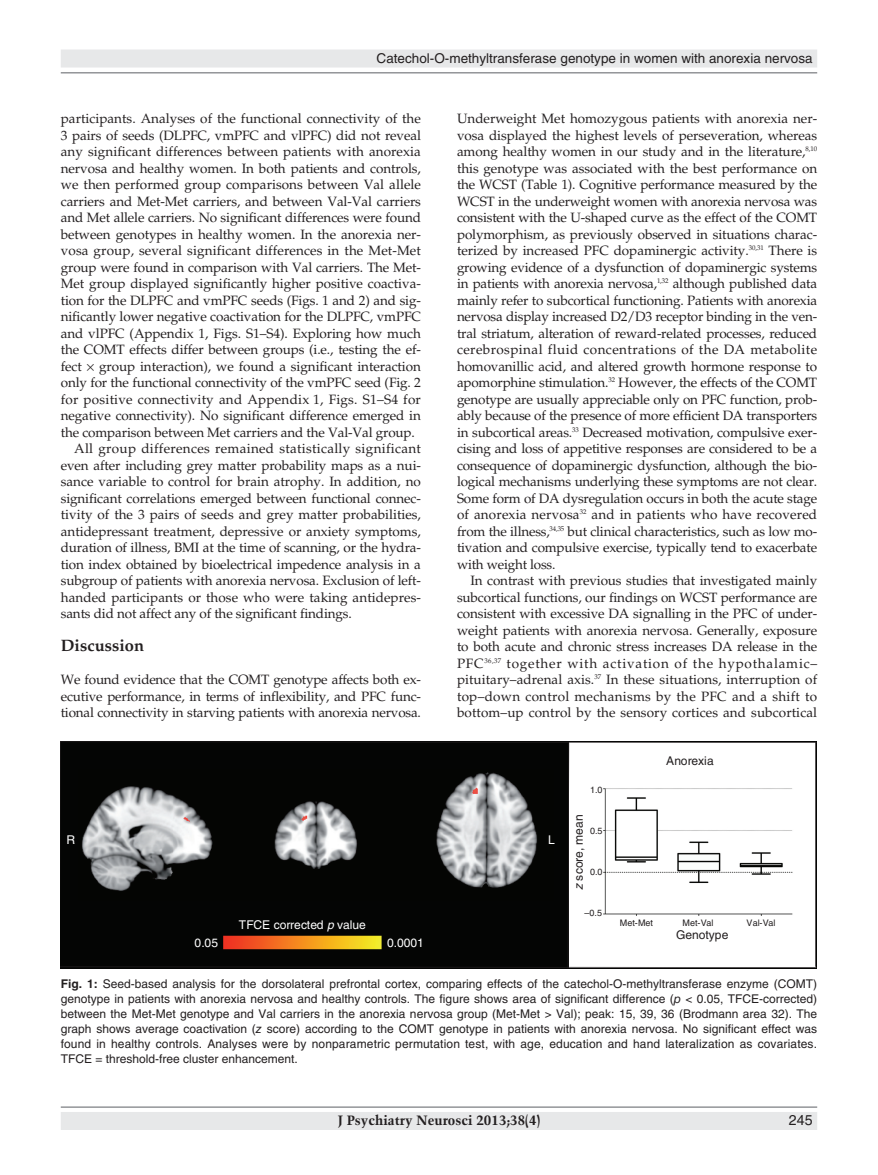
<style>
.page{position:relative;width:878px;height:1175px;background:#fff}
.page>*{position:absolute;margin:0;border:0;box-sizing:border-box;transform-origin:0 0}
.t1{font:700 16.5px "Palatino LT Std";color:#231f20}
.t2{font:14.25px "Helvetica LT Std";color:#231f20}
.t3{font:13.5px/16.5px "Palatino LT Std";letter-spacing:-.01em;color:#231f20;text-align:justify}
.t4{font:13.5px "Helvetica LT Std";color:#231f20}
.t5{font:13.5px "Palatino LT Std";letter-spacing:.02em;color:#231f20}
.t6{font:13.5px "Palatino LT Std";letter-spacing:.015em;color:#231f20}
.t7{font:700 13.5px "Trump Mediaeval LT Std";color:#231f20}
.t8{font:12px/15px "Helvetica LT Std";color:#231f20;text-align:justify}
.t9{font:12px "Helvetica";letter-spacing:-.005em;color:#fff}
.t10{font:12px "Helvetica";letter-spacing:.01em;color:#231f20}
.t11{font:9px "Helvetica";letter-spacing:.005em;color:#231f20}
.s1{font-style:italic}
.s2{font-weight:700}
</style>
<div class="page">
<div style="left:61px;top:50px;width:756px;height:18px;background:#e7e8e9"></div>
<hr style="left:61px;top:72px;width:756px;height:2px;background:#939598">
<div style="left:61px;top:1112px;width:756px;height:18px;background:#e7e8e9"></div>
<hr style="left:61px;top:1106px;width:756px;height:1px;background:#939598">
<svg style="left:61px;top:737px;width:758px;height:233px"></svg>
<div style="left:61px;top:741px;width:755px;height:226px;background:#040504"></div>
<svg style="left:567px;top:741px;width:248px;height:227px"></svg>
<img style="left:78px;top:769px;width:475px;height:131px">
<div style="left:573px;top:779px;width:30px;height:151px;background:#fff"></div>
<div style="left:609px;top:916px;width:182px;height:11px;background:#fff"></div>
<p class="t4" style="left:376px;top:53px;width:437px">Catechol-O-methyltransferase genotype in women with anorexia nervosa</p>
<p class="t3" style="left:61px;top:112px;width:362px">participants. Analyses of the functional connectivity of the 3 pairs of seeds (DLPFC, vmPFC and vlPFC) did not reveal any significant differences between patients with anorexia nervosa and healthy women. In both patients and controls, we then performed group comparisons between Val allele carriers and Met-Met carriers, and between Val-Val carriers and Met allele carriers. No significant differences were found between genotypes in healthy women. In the anorexia ner&shy;vosa group, several significant differences in the Met-Met group were found in comparison with Val carriers. The Met-Met group displayed significantly higher positive coactiva&shy;tion for the DLPFC and vmPFC seeds (Figs. 1 and 2) and sig&shy;nificantly lower negative coactivation for the DLPFC, vmPFC and vlPFC (Appendix 1, Figs. S1–S4). Exploring how much the COMT effects differ between groups (i.e., testing the ef&shy;fect</p>
<p class="t3" style="left:99px;top:359px;width:323px">group interaction), we found a significant interaction</p>
<p class="t3" style="left:61px;top:376px;width:362px">only for the functional connectivity of the vmPFC seed (Fig. 2</p>
<p class="t6" style="left:61px;top:394px;width:362px">for positive connectivity and Appendix 1, Figs. S1–S4 for</p>
<p class="t3" style="left:61px;top:409px;width:362px">negative connectivity). No significant difference emerged in</p>
<p class="t3" style="left:61px;top:425px;width:355px">the comparison between Met carriers and the Val-Val group.</p>
<p class="t5" style="left:74px;top:443px;width:348px">All group differences remained statistically significant</p>
<p class="t3" style="left:61px;top:458px;width:362px">even after including grey matter probability maps as a nui-</p>
<p class="t3" style="left:61px;top:475px;width:362px">sance variable to control for brain atrophy. In addition, no</p>
<p class="t3" style="left:61px;top:491px;width:362px">significant correlations emerged between functional connec-</p>
<p class="t3" style="left:61px;top:508px;width:362px">tivity of the 3 pairs of seeds and grey matter probabilities,</p>
<p class="t3" style="left:61px;top:524px;width:361px">antidepressant treatment, depressive or anxiety symptoms,</p>
<p class="t3" style="left:61px;top:541px;width:362px">duration of illness, BMI at the time of scanning, or the hydra-</p>
<p class="t3" style="left:61px;top:557px;width:362px">tion index obtained by bioelectrical impedence analysis in a</p>
<p class="t3" style="left:61px;top:574px;width:362px">subgroup of patients with anorexia nervosa. Exclusion of left-</p>
<p class="t3" style="left:61px;top:590px;width:362px">handed participants or those who were taking antidepres-</p>
<p class="t3" style="left:61px;top:607px;width:293px">sants did not affect any of the significant findings.</p>
<p class="t1" style="left:61px;top:639px;width:85px">Discussion</p>
<p class="t3" style="left:61px;top:673px;width:362px">We found evidence that the COMT genotype affects both ex&shy;ecutive performance, in terms of inflexibility, and PFC func&shy;tional connectivity in starving patients with anorexia nervosa.</p>
<p class="t3" style="left:457px;top:112px;width:362px">Underweight Met homozygous patients with anorexia ner&shy;vosa displayed the highest levels of perseveration, whereas among healthy women in our study and in the literature,<sup>8,10 </sup>this genotype was associated with the best performance on the WCST (Table 1). Cognitive performance measured by the WCST in the underweight women with anorexia nervosa was consistent with the U-shaped curve as the effect of the COMT polymorphism, as previously observed in situations charac&shy;terized by increased PFC dopaminergic activity.<sup>30,31</sup> There is growing evidence of a dysfunction of dopaminergic systems in patients with anorexia nervosa,<sup>1,32</sup> although published data mainly refer to subcortical functioning. Patients with anorexia nervosa display increased D2/D3 receptor binding in the ven&shy;tral striatum, alteration of reward-related processes, reduced cerebrospinal fluid concentrations of the DA metabolite homovanillic acid, and altered growth hormone response to apomorphine stimulation.<sup>32</sup> However, the effects of the COMT genotype are usually appreciable only on PFC function, prob&shy;ably because of the presence of more efficient DA transporters in subcortical areas.<sup>33</sup> Decreased motivation, compulsive exer&shy;cising and loss of appetitive responses are considered to be a consequence of dopaminergic dysfunction, although the bio&shy;logical mechanisms underlying these symptoms are not clear.<br>Some form of DA dysregulation occurs in both the acute stage of anorexia nervosa<sup>32</sup> and in patients who have recovered from the illness,<sup>34,35</sup> but clinical characteristics, such as low mo&shy;tivation and compulsive exercise, typically tend to exacerbate with weight loss.</p>
<p class="t3" style="left:457px;top:574px;width:362px;text-indent:13px">In contrast with previous studies that investigated mainly subcortical functions, our findings on WCST performance are consistent with excessive DA signalling in the PFC of under&shy;weight patients with anorexia nervosa. Generally, exposure to both acute and chronic stress increases DA release in the PFC<sup>36,37</sup> together with activation of the hypothalamic– pituitary–adrenal axis.<sup>37</sup> In these situations, interruption of top–down control mechanisms by the PFC and a shift to bottom–up control by the sensory cortices and subcortical</p>
<p class="t10" style="left:666px;top:756px;width:49px">Anorexia</p>
<p class="t9" style="left:67px;top:835px;width:10px">R</p>
<p class="t9" style="left:548px;top:835px;width:8px">L</p>
<p class="t11" style="left:590px;top:786px;width:14px">1.0</p>
<p class="t11" style="left:590px;top:827px;width:14px">0.5</p>
<p class="t11" style="left:590px;top:868px;width:14px">0.0</p>
<p class="t11" style="left:584px;top:909px;width:19px">–0.5</p>
<p class="t10" style="left:574px;top:890px;width:77px;rotate:-90deg"><span class="s1">z</span> score, mean</p>
<p class="t11" style="left:619px;top:920px;width:35px">Met-Met</p>
<p class="t11" style="left:682px;top:919px;width:33px">Met-Val</p>
<p class="t11" style="left:746px;top:919px;width:30px">Val-Val</p>
<p class="t10" style="left:676px;top:930px;width:54px">Genotype</p>
<p class="t8" style="left:61px;top:977px;width:758px"><span class="s2">Fig. 1:</span> Seed-based analysis for the dorsolateral prefrontal cortex, comparing effects of the catechol-O-methyltransferase enzyme (COMT) genotype in patients with anorexia nervosa and healthy controls. The figure shows area of significant difference (<span class="s1">p</span> &lt; 0.05, TFCE-corrected) between the Met-Met genotype and Val carriers in the anorexia nervosa group (Met-Met &gt; Val); peak: 15, 39, 36 (Brodmann area 32). The graph shows average coactivation (<span class="s1">z</span> score) according to the COMT genotype in patients with anorexia nervosa. No significant effect was found in healthy controls. Analyses were by nonparametric permutation test, with age, education and hand lateralization as covariates.<br>TFCE = threshold-free cluster enhancement.</p>
<p class="t9" style="left:239px;top:920px;width:128px">TFCE corrected <span class="s1">p</span> value</p>
<p class="t9" style="left:194px;top:938px;width:25px">0.05</p>
<p class="t9" style="left:387px;top:938px;width:38px">0.0001</p>
<p class="t7" style="left:337px;top:1112px;width:204px">J Psychiatry Neurosci 2013;38(4)</p>
<p class="t2" style="left:788px;top:1115px;width:25px">245</p>
</div>
